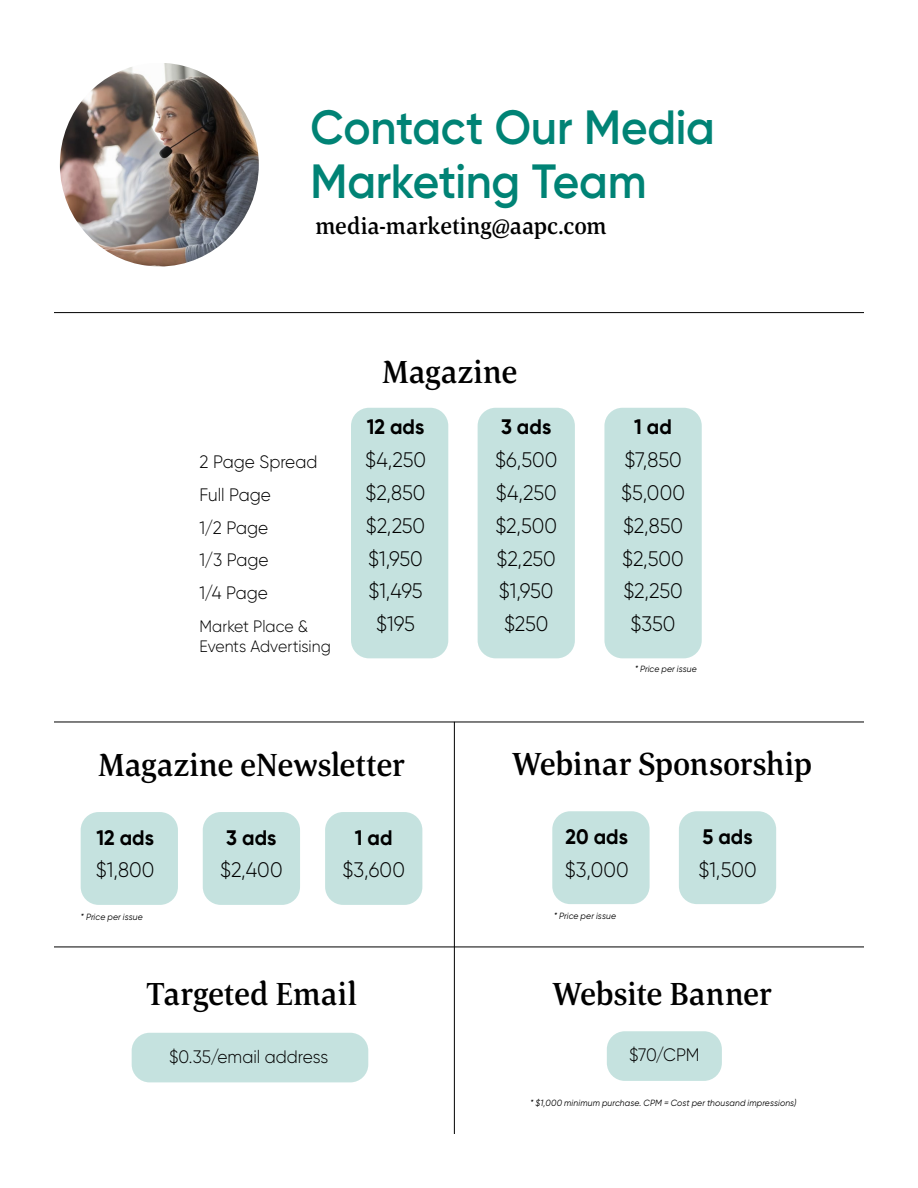
<style>
.page{position:relative;width:918px;height:1188px;background:#fff}
.page>*{position:absolute;margin:0;border:0;box-sizing:border-box;transform-origin:0 0}
.t1{font:600 48px/53.8px "Gilroy";letter-spacing:-.005em;color:#008375;scale:.95 1}
.t2{font:500 33px "Corda";letter-spacing:-.005em;color:#000;scale:.95 1}
.t3{font:500 24px "Corda";color:#000;scale:.95 1}
.t4{font:300 21px/32.8px "Gilroy";letter-spacing:-.005em;color:#000;text-align:center;scale:.95 1}
.t5{font:700 21px "Gilroy";color:#000;scale:.95 1}
.t6{font:300 18px/32.8px "Gilroy";color:#000;scale:.95 1}
.t7{font:300 16.5px/19.5px "Gilroy";letter-spacing:-.005em;color:#000;scale:.95 1}
.t8{font:italic 9px "Gilroy";letter-spacing:.015em;color:#000;scale:.95 1}
</style>
<div class="page">
<div style="left:604px;top:408px;width:98px;height:250px;background:#c5e2df;border-radius:18px"></div>
<div style="left:351px;top:408px;width:97px;height:250px;background:#c5e2df;border-radius:18px"></div>
<div style="left:478px;top:408px;width:97px;height:250px;background:#c5e2df;border-radius:18px"></div>
<img style="left:60px;top:63px;width:199px;height:204px">
<div style="left:552px;top:811px;width:98px;height:93px;background:#c5e2df;border-radius:18px"></div>
<div style="left:679px;top:811px;width:97px;height:93px;background:#c5e2df;border-radius:18px"></div>
<div style="left:325px;top:812px;width:97px;height:93px;background:#c5e2df;border-radius:18px"></div>
<div style="left:81px;top:812px;width:97px;height:93px;background:#c5e2df;border-radius:18px"></div>
<div style="left:203px;top:812px;width:97px;height:93px;background:#c5e2df;border-radius:18px"></div>
<hr style="left:54px;top:947px;width:810px;height:1px;background:#000">
<hr style="left:54px;top:722px;width:810px;height:1px;background:#000">
<hr style="left:454px;top:722px;width:1px;height:412px;background:#000">
<div style="left:607px;top:1031px;width:115px;height:50px;background:#c5e2df;border-radius:18px"></div>
<div style="left:132px;top:1033px;width:236px;height:49px;background:#c5e2df;border-radius:18px"></div>
<hr style="left:54px;top:312px;width:810px;height:1px;background:#000">
<h1 class="t1" style="left:310px;top:100px;width:427px">Contact Our Media<br>Marketing Team</h1>
<p class="t3" style="left:316px;top:210px;width:308px">media-marketing@aapc.com</p>
<p class="t6" style="left:200px;top:445px;width:126px">2 Page Spread<br>Full Page<br>1/2 Page<br>1/3 Page<br>1/4 Page</p>
<p class="t7" style="left:200px;top:616px;width:140px">Market Place &amp;<br>Events Advertising</p>
<h2 class="t2" style="left:382px;top:351px;width:144px">Magazine</h2>
<p class="t5" style="left:367px;top:414px;width:62px">12 ads</p>
<p class="t4" style="left:365px;top:443px;width:65px">$4,250 $2,850 $2,250 $1,950 $1,495 $195</p>
<p class="t5" style="left:501px;top:414px;width:54px">3 ads</p>
<p class="t4" style="left:495px;top:443px;width:67px">$6,500 $4,250 $2,500 $2,250 $1,950 $250</p>
<p class="t5" style="left:634px;top:414px;width:41px">1 ad</p>
<p class="t4" style="left:621px;top:443px;width:69px">$7,850 $5,000 $2,850 $2,500 $2,250 $350</p>
<p class="t8" style="left:635px;top:663px;width:67px">* Price per issue</p>
<h2 class="t2" style="left:98px;top:743px;width:325px">Magazine eNewsletter</h2>
<p class="t5" style="left:96px;top:824px;width:62px">12 ads</p>
<p class="t4" style="left:96px;top:853px;width:63px">$1,800</p>
<p class="t5" style="left:226px;top:824px;width:54px">3 ads</p>
<p class="t4" style="left:220px;top:853px;width:67px">$2,400</p>
<p class="t5" style="left:355px;top:824px;width:41px">1 ad</p>
<p class="t4" style="left:343px;top:853px;width:67px">$3,600</p>
<h2 class="t2" style="left:512px;top:743px;width:317px">Webinar Sponsorship</h2>
<p class="t5" style="left:566px;top:823px;width:67px">20 ads</p>
<p class="t4" style="left:565px;top:853px;width:69px">$3,000</p>
<p class="t5" style="left:702px;top:823px;width:54px">5 ads</p>
<p class="t4" style="left:698px;top:853px;width:63px">$1,500</p>
<p class="t8" style="left:81px;top:911px;width:67px">* Price per issue</p>
<p class="t8" style="left:554px;top:910px;width:67px">* Price per issue</p>
<h2 class="t2" style="left:146px;top:972px;width:223px">Targeted Email</h2>
<p class="t6" style="left:169px;top:1040px;width:169px">$0.35/email address</p>
<h2 class="t2" style="left:552px;top:972px;width:232px">Website Banner</h2>
<p class="t6" style="left:629px;top:1038px;width:76px">$70/CPM</p>
<p class="t8" style="left:530px;top:1097px;width:282px">* $1,000 minimum purchase. CPM = Cost per thousand impressions)</p>
</div>
